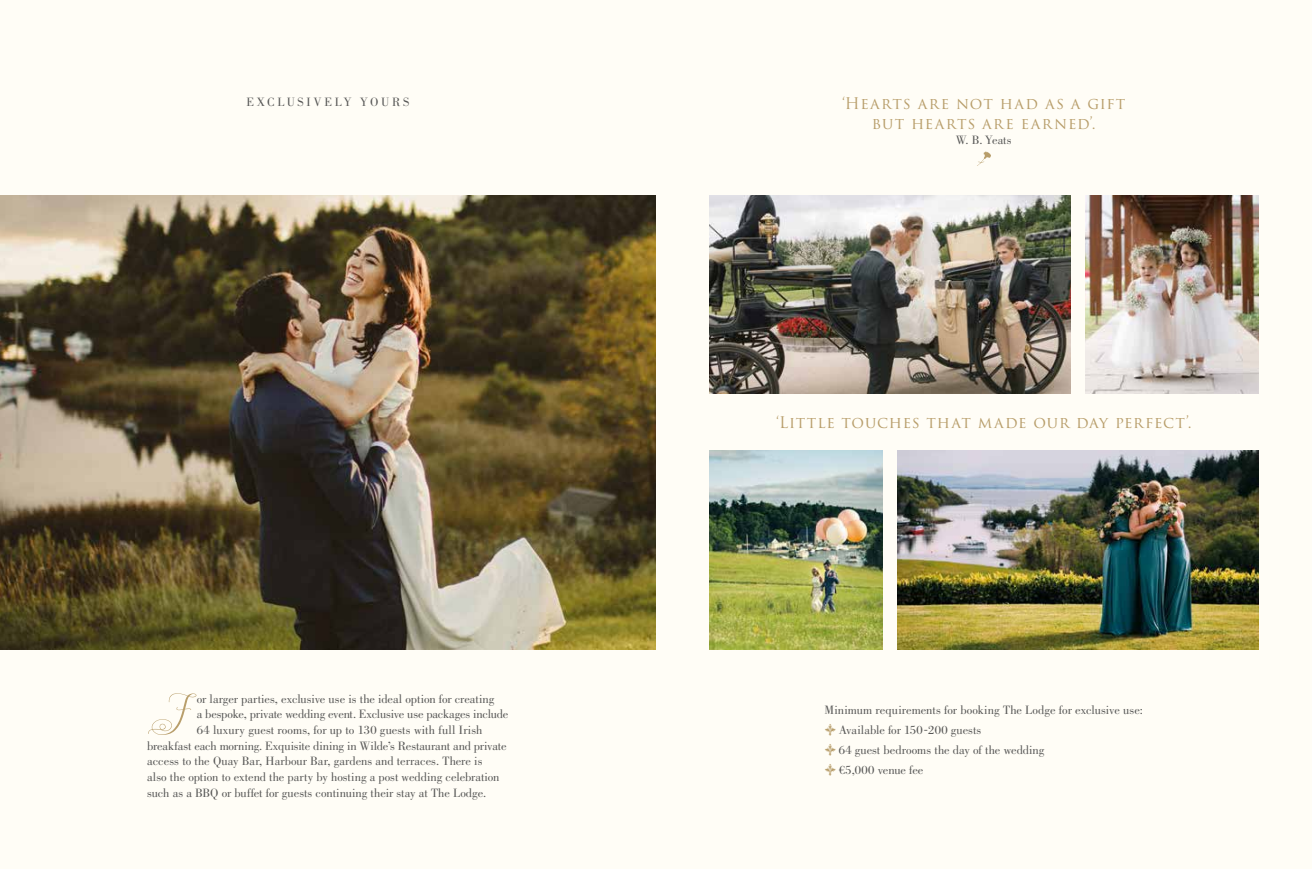
<style>
.page{position:relative;width:1312px;height:869px;background:#fff}
.page>*{position:absolute;margin:0;border:0;box-sizing:border-box;transform-origin:0 0}
.t1{font:62.5px "Chateauxdes Olives";color:#b89e6b}
.t2{font:15.62px/19.4px "Trajan Pro 3";letter-spacing:.08em;color:#b89e6b;text-align:center}
.t3{font:15.62px "Trajan Pro 3";letter-spacing:.05em;color:#b89e6b}
.t4{font:12.5px/19.8px "Bodoni LT";letter-spacing:-.005em;color:#575756}
.t5{font:12.5px "Bodoni LT";letter-spacing:.2em;color:#575756}
</style>
<div class="page">
<div style="left:0;top:0;width:656px;height:868px;background:#fffdf6"></div>
<div style="left:656px;top:0;width:655px;height:868px;background:#fffdf6"></div>
<img style="left:0;top:195px;width:656px;height:453px">
<img style="left:709px;top:195px;width:361px;height:198px">
<img style="left:709px;top:450px;width:173px;height:198px">
<img style="left:1085px;top:195px;width:173px;height:198px">
<img style="left:897px;top:450px;width:361px;height:198px">
<svg style="left:977px;top:151px;width:14px;height:15px"></svg>
<p class="t5" style="left:246px;top:95px;width:164px">EXCLUSIVELY YOURS</p>
<h1 class="t1" style="left:147px;top:671px;width:38px">F</h1>
<p class="t4" style="left:197px;top:688px;width:299px">or larger parties, exclusive use is the ideal option for creating</p>
<p class="t4" style="left:197px;top:704px;width:313px">a bespoke, private wedding event. Exclusive use packages include</p>
<p class="t4" style="left:197px;top:719px;width:287px">64 luxury guest rooms, for up to 130 guests with full Irish</p>
<p class="t4" style="left:147px;top:735px;width:361px">breakfast each morning. Exquisite dining in Wilde’s Restaurant and private</p>
<p class="t4" style="left:147px;top:751px;width:337px">access to the Quay Bar, Harbour Bar, gardens and terraces. There is</p>
<p class="t4" style="left:147px;top:766px;width:354px">also the option to extend the party by hosting a post wedding celebration</p>
<p class="t4" style="left:147px;top:782px;width:340px">such as a BBQ or buffet for guests continuing their stay at The Lodge.</p>
<p class="t2" style="left:842px;top:95px;width:285px">‘Hearts are not had as a gift but hearts are earned’.</p>
<p class="t4" style="left:955px;top:130px;width:57px">W. B. Yeats</p>
<p class="t3" style="left:776px;top:411px;width:417px">‘Little touches that made our day perfect’.</p>
<p class="t4" style="left:838px;top:700px;width:306px;text-indent:-14px">Minimum requirements for booking The Lodge for exclusive use:<br>Available for 150-200 guests<br>64 guest bedrooms the day of the wedding<br>€5,000 venue fee</p>
</div>
